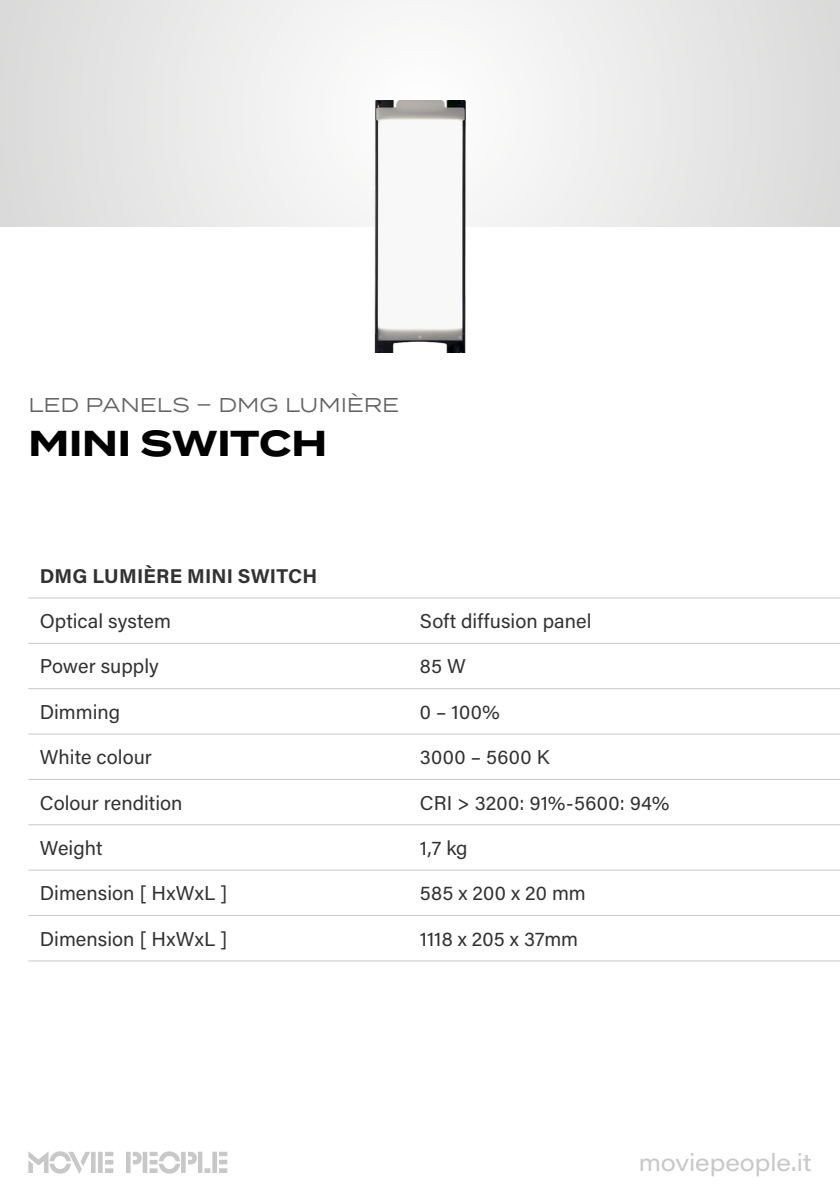
<style>
.page{position:relative;width:840px;height:1191px;background:#fff}
.page>*{position:absolute;margin:0;border:0;box-sizing:border-box;transform-origin:0 0}
.t1{font:700 36px "Termina";letter-spacing:-.005em;color:#000}
.t2{font:24px "Acumin Pro Wide";letter-spacing:-.005em;color:#c8c8c8}
.t3{font:20px "Acumin Pro";letter-spacing:.005em;color:#323232}
.t4{font:20px "Termina";color:#646464}
.t5{font:700 20px "Acumin Pro";letter-spacing:.01em;color:#323232}
</style>
<div class="page">
<svg style="left:28px;top:1151px;width:199px;height:23px"></svg>
<svg style="left:0;top:0;width:839px;height:227px"></svg>
<hr style="left:28px;top:960px;width:392px;height:1px;background:#c8c8c8">
<hr style="left:420px;top:960px;width:419px;height:1px;background:#c8c8c8">
<hr style="left:28px;top:597px;width:392px;height:1px;background:#c8c8c8">
<hr style="left:420px;top:597px;width:419px;height:1px;background:#c8c8c8">
<hr style="left:28px;top:643px;width:392px;height:1px;background:#c8c8c8">
<hr style="left:420px;top:643px;width:419px;height:1px;background:#c8c8c8">
<hr style="left:28px;top:688px;width:392px;height:1px;background:#c8c8c8">
<hr style="left:420px;top:688px;width:419px;height:1px;background:#c8c8c8">
<hr style="left:28px;top:733px;width:392px;height:1px;background:#c8c8c8">
<hr style="left:420px;top:733px;width:419px;height:1px;background:#c8c8c8">
<hr style="left:28px;top:779px;width:392px;height:1px;background:#c8c8c8">
<hr style="left:420px;top:779px;width:419px;height:1px;background:#c8c8c8">
<hr style="left:28px;top:824px;width:392px;height:1px;background:#c8c8c8">
<hr style="left:420px;top:824px;width:419px;height:1px;background:#c8c8c8">
<hr style="left:28px;top:870px;width:392px;height:1px;background:#c8c8c8">
<hr style="left:420px;top:870px;width:419px;height:1px;background:#c8c8c8">
<hr style="left:28px;top:915px;width:392px;height:1px;background:#c8c8c8">
<hr style="left:420px;top:915px;width:419px;height:1px;background:#c8c8c8">
<img style="left:374px;top:101px;width:91px;height:252px">
<p class="t4" style="left:28px;top:391px;width:372px">LED PANELS – DMG LUMIÈRE</p>
<h1 class="t1" style="left:28px;top:416px;width:300px">MINI SWITCH</h1>
<p class="t5" style="left:40px;top:561px;width:279px">DMG LUMIÈRE MINI SWITCH</p>
<p class="t3" style="left:40px;top:607px;width:133px">Optical system</p>
<p class="t3" style="left:420px;top:607px;width:173px">Soft diffusion panel</p>
<p class="t3" style="left:40px;top:652px;width:120px">Power supply</p>
<p class="t3" style="left:420px;top:652px;width:47px">85 W</p>
<p class="t3" style="left:40px;top:698px;width:82px">Dimming</p>
<p class="t3" style="left:420px;top:698px;width:81px">0 – 100%</p>
<p class="t3" style="left:40px;top:743px;width:114px">White colour</p>
<p class="t3" style="left:420px;top:743px;width:131px">3000 – 5600 K</p>
<p class="t3" style="left:40px;top:788px;width:144px">Colour rendition</p>
<p class="t3" style="left:420px;top:788px;width:251px">CRI &gt; 3200: 91%-5600: 94%</p>
<p class="t3" style="left:40px;top:834px;width:64px">Weight</p>
<p class="t3" style="left:420px;top:834px;width:49px">1,7 kg</p>
<p class="t3" style="left:40px;top:879px;width:189px">Dimension [ HxWxL ]</p>
<p class="t3" style="left:420px;top:879px;width:167px">585 x 200 x 20 mm</p>
<p class="t3" style="left:40px;top:924px;width:189px">Dimension [ HxWxL ]</p>
<p class="t3" style="left:420px;top:924px;width:160px">1118 x 205 x 37mm</p>
<p class="t2" style="left:638px;top:1145px;width:174px">moviepeople.it</p>
</div>
